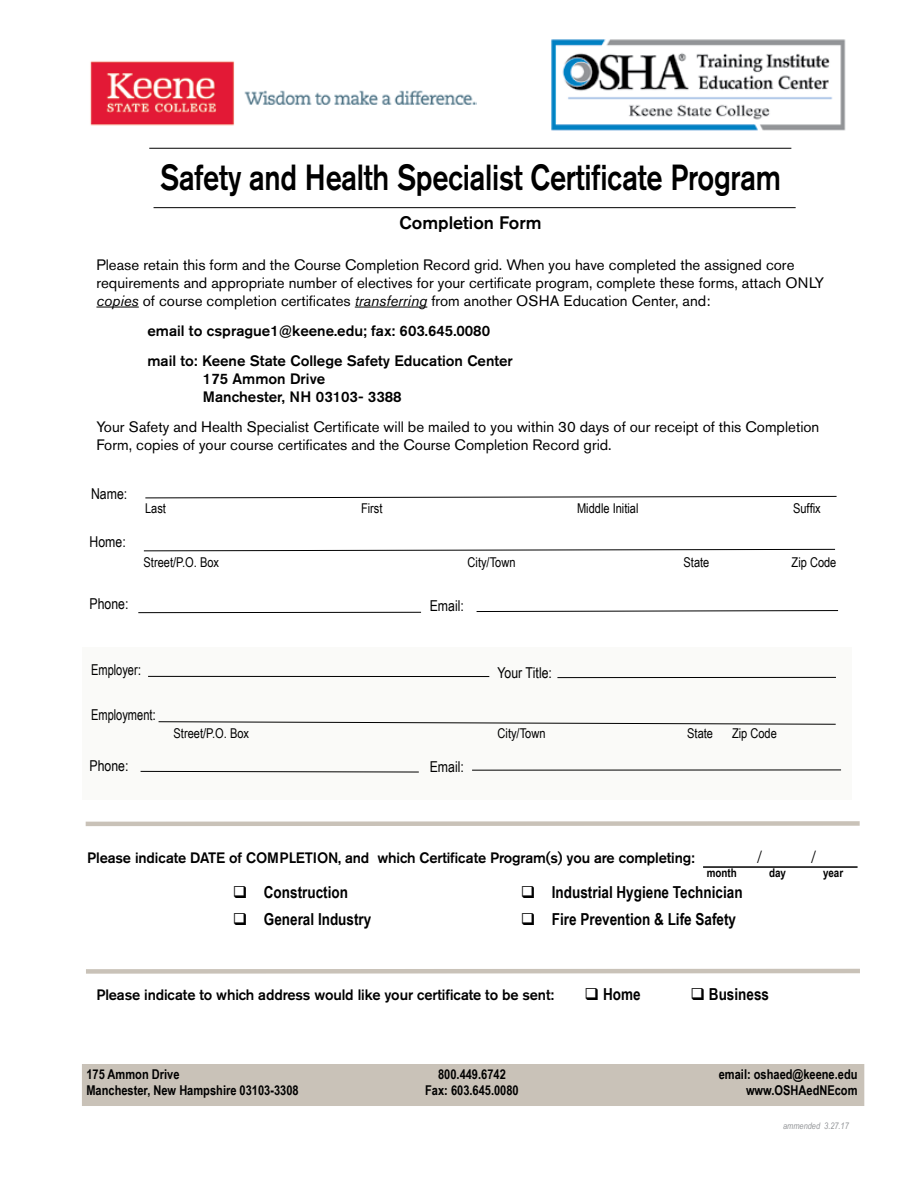
<style>
.page{position:relative;width:918px;height:1188px;background:#fff}
.page>*{position:absolute;margin:0;border:0;box-sizing:border-box;transform-origin:0 0}
.t1{font:500 36px "Akzidenz Grotesk BE";letter-spacing:-.01em;color:#000;scale:.8 1}
.t2{font:500 18px "Akzidenz Grotesk BE";color:#000}
.t3{font:18px "Times";color:#000}
.t4{font:700 16.5px "Arial Narrow";color:#000}
.t5{font:15px/18px "Akzidenz Grotesk BE";color:#000}
.t6{font:500 15px/30px "Akzidenz Grotesk BE";letter-spacing:-.01em;color:#000}
.t7{font:15px "Arial Narrow";color:#000}
.t8{font:15px "Arial Narrow";color:#000;scale:.9 1}
.t9{font:700 13.5px/16.2px "Arial Narrow";color:#000}
.t10{font:13.5px "Arial Narrow";color:#000}
.t11{font:700 12px "Arial Narrow";color:#000}
.t12{font:italic 9px "Arial Narrow";color:#939598}
.s1{font-style:italic}
</style>
<div class="page">
<div style="left:82px;top:1064px;width:782px;height:42px;background:#c9c2b8"></div>
<div style="left:86px;top:821px;width:774px;height:5px;background:#c9c2b8"></div>
<hr style="left:96px;top:307px;width:43px;height:1px;background:#000">
<hr style="left:355px;top:307px;width:72px;height:1px;background:#000">
<div style="left:86px;top:969px;width:774px;height:5px;background:#c9c2b8"></div>
<hr style="left:149px;top:148px;width:642px;height:1px;background:#000">
<hr style="left:154px;top:207px;width:642px;height:1px;background:#000">
<div style="left:83px;top:647px;width:769px;height:153px;background:#fafaf8"></div>
<hr style="left:138px;top:612px;width:283px;height:1px;background:#000">
<svg style="left:476px;top:610px;width:363px;height:2px"></svg>
<hr style="left:148px;top:676px;width:341px;height:1px;background:#000">
<hr style="left:557px;top:677px;width:279px;height:1px;background:#000">
<hr style="left:472px;top:770px;width:369px;height:1px;background:#000">
<svg style="left:140px;top:771px;width:279px;height:2px"></svg>
<svg style="left:145px;top:496px;width:692px;height:3px"></svg>
<svg style="left:143px;top:549px;width:693px;height:3px"></svg>
<svg style="left:158px;top:721px;width:678px;height:4px"></svg>
<hr style="left:703px;top:866px;width:155px;height:2px;background:#000">
<img style="left:90px;top:61px;width:387px;height:65px">
<img style="left:551px;top:39px;width:295px;height:91px">
<h1 class="t1" style="left:160px;top:155px;width:778px">Safety and Health Specialist Certificate Program</h1>
<p class="t2" style="left:400px;top:212px;width:144px">Completion Form</p>
<p class="t5" style="left:96px;top:255px;width:729px">Please retain this form and the Course Completion Record grid. When you have completed the assigned core requirements and appropriate number of electives for your certificate program, complete these forms, attach ONLY <span class="s1">copies</span> of course completion certificates <span class="s1">transferring</span> from another OSHA Education Center, and:</p>
<p class="t6" style="left:147px;top:315px;width:367px">email to csprague1@keene.edu; fax: 603.645.0080 mail to: Keene State College Safety Education Center</p>
<p class="t6" style="left:203px;top:369px;width:200px;line-height:18px">175 Ammon Drive<br>Manchester, NH 03103- 3388</p>
<p class="t5" style="left:96px;top:417px;width:725px">Your Safety and Health Specialist Certificate will be mailed to you within 30 days of our receipt of this Completion<br>Form, copies of your course certificates and the Course Completion Record grid.</p>
<p class="t7" style="left:91px;top:482px;width:38px">Name:</p>
<p class="t7" style="left:90px;top:531px;width:38px">Home:</p>
<p class="t10" style="left:145px;top:498px;width:22px">Last</p>
<p class="t10" style="left:361px;top:498px;width:23px">First</p>
<p class="t10" style="left:577px;top:498px;width:63px">Middle Initial</p>
<p class="t10" style="left:793px;top:498px;width:29px">Suffix</p>
<p class="t10" style="left:144px;top:552px;width:77px">Street/P.O. Box</p>
<p class="t10" style="left:468px;top:552px;width:49px">City/Town</p>
<p class="t10" style="left:684px;top:552px;width:27px">State</p>
<p class="t10" style="left:792px;top:552px;width:46px">Zip Code</p>
<p class="t7" style="left:90px;top:593px;width:40px">Phone:</p>
<p class="t7" style="left:430px;top:594px;width:36px">Email:</p>
<p class="t8" style="left:91px;top:659px;width:57px">Employer:</p>
<p class="t7" style="left:498px;top:661px;width:56px">Your Title:</p>
<p class="t8" style="left:91px;top:704px;width:74px">Employment:</p>
<p class="t10" style="left:174px;top:724px;width:77px">Street/P.O. Box</p>
<p class="t10" style="left:498px;top:724px;width:49px">City/Town</p>
<p class="t10" style="left:687px;top:724px;width:27px">State</p>
<p class="t10" style="left:732px;top:724px;width:46px">Zip Code</p>
<p class="t7" style="left:90px;top:754px;width:40px">Phone:</p>
<p class="t7" style="left:430px;top:755px;width:36px">Email:</p>
<p class="t6" style="left:87px;top:842px;width:609px">Please indicate DATE of COMPLETION, and which Certificate Program(s) you are completing:</p>
<p class="t4" style="left:233px;top:880px;width:117px">❑ Construction</p>
<p class="t4" style="left:233px;top:907px;width:140px">❑ General Industry</p>
<p class="t3" style="left:757px;top:840px;width:7px">/</p>
<p class="t3" style="left:811px;top:840px;width:7px">/</p>
<p class="t11" style="left:707px;top:863px;width:32px">month</p>
<p class="t11" style="left:769px;top:863px;width:18px">day</p>
<p class="t11" style="left:823px;top:863px;width:22px">year</p>
<p class="t4" style="left:521px;top:880px;width:223px">❑ Industrial Hygiene Technician</p>
<p class="t4" style="left:521px;top:907px;width:217px">❑ Fire Prevention &amp; Life Safety</p>
<p class="t6" style="left:96px;top:979px;width:459px">Please indicate to which address would like your certificate to be sent:</p>
<p class="t4" style="left:585px;top:981px;width:58px">❑ Home</p>
<p class="t4" style="left:690px;top:981px;width:80px">❑ Business</p>
<p class="t9" style="left:86px;top:1065px;width:214px">175 Ammon Drive<br>Manchester, New Hampshire 03103-3308</p>
<p class="t9" style="left:425px;top:1065px;width:95px;text-align:center">800.449.6742<br>Fax: 603.645.0080</p>
<p class="t9" style="left:719px;top:1065px;width:140px;text-align:right">email: oshaed@keene.edu www.OSHAedNEcom</p>
<p class="t12" style="left:783px;top:1120px;width:67px">ammended 3.27.17</p>
</div>
